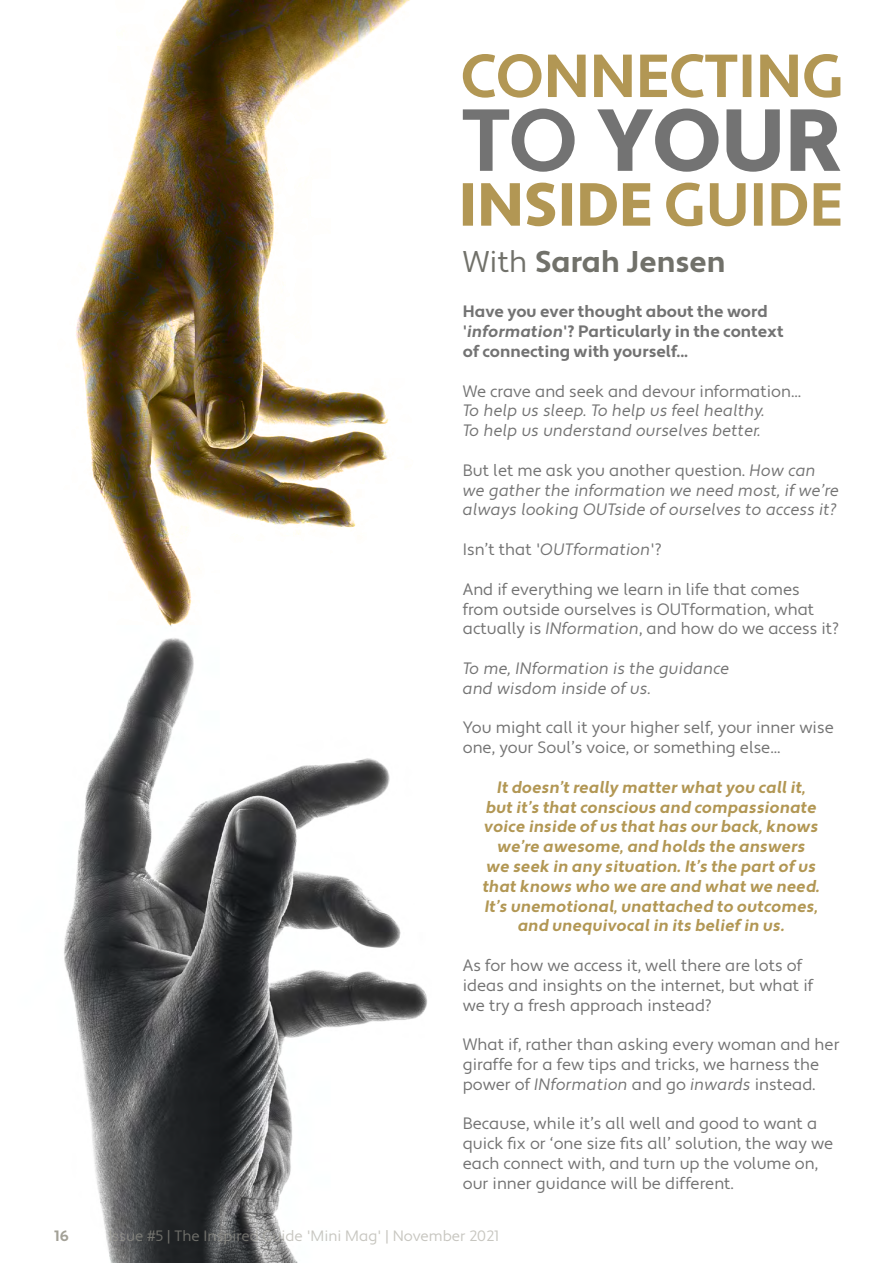
<style>
.page{position:relative;width:893px;height:1263px;background:#fff}
.page>*{position:absolute;margin:0;border:0;box-sizing:border-box;transform-origin:0 0}
.t1{font:700 30px "Apertura";color:#71716a}
.t2{font:16.5px/19.8px "Apertura";color:#737373}
.t3{font:16.5px/19.8px "Apertura Bold Obliq";color:#b29754;text-align:center}
.t4{font:16.5px/19.8px "Apertura Obliq";color:#737373}
.t5{font:700 16.5px/19.8px "Apertura";color:#737373}
.t6{font:15px "Apertura";color:#a3a197}
.t7{font:700 15px "Apertura";color:#a3a197}
.s1{font-weight:400}
.s2{font-family:"Apertura Bold Obliq";font-weight:400}
.s3{font-family:"Apertura Obliq"}
</style>
<div class="page">
<img style="left:64px;top:624px;width:363px;height:639px">
<svg style="left:463px;top:183px;width:377px;height:43px"></svg>
<svg style="left:463px;top:109px;width:377px;height:63px"></svg>
<svg style="left:463px;top:54px;width:377px;height:44px"></svg>
<img style="left:76px;top:0;width:334px;height:624px">
<h1 class="t1" style="left:463px;top:244px;width:264px"><span class="s1">With</span> Sarah Jensen</h1>
<p class="t5" style="left:463px;top:302px;width:322px">Have you ever thought about the word '<span class="s2">information</span>'? Particularly in the context of connecting with yourself...</p>
<p class="t2" style="left:463px;top:382px;width:340px">We crave and seek and devour information...</p>
<p class="t4" style="left:463px;top:401px;width:304px">To help us sleep. To help us feel healthy.<br>To help us understand ourselves better.</p>
<p class="t2" style="left:463px;top:461px;width:354px">But let me ask you another question. <span class="s3">How can</span></p>
<p class="t4" style="left:463px;top:481px;width:378px">we gather the information we need most, if we’re always looking OUTside of ourselves to access it?</p>
<p class="t2" style="left:463px;top:540px;width:200px">Isn’t that '<span class="s3">OUTformation</span>'?</p>
<p class="t2" style="left:463px;top:580px;width:378px">And if everything we learn in life that comes from outside ourselves is OUTformation, what actually is <span class="s3">INformation</span>, and how do we access it?</p>
<p class="t4" style="left:463px;top:659px;width:268px">To me, INformation is the guidance and wisdom inside of us.</p>
<p class="t2" style="left:463px;top:718px;width:372px">You might call it your higher self, your inner wise one, your Soul’s voice, or something else...</p>
<p class="t3" style="left:483px;top:778px;width:339px">It doesn’t really matter what you call it, but it’s that conscious and compassionate voice inside of us that has our back, knows we’re awesome, and holds the answers<br>we seek in any situation. It’s the part of us that knows who we are and what we need.<br>It’s unemotional, unattached to outcomes, and unequivocal in its belief in us.</p>
<p class="t2" style="left:463px;top:956px;width:352px">As for how we access it, well there are lots of ideas and insights on the internet, but what if we try a fresh approach instead?</p>
<p class="t2" style="left:463px;top:1035px;width:378px">What if, rather than asking every woman and her giraffe for a few tips and tricks, we harness the power of <span class="s3">INformation</span> and go <span class="s3">inwards</span> instead.</p>
<p class="t2" style="left:463px;top:1114px;width:372px">Because, while it’s all well and good to want a quick fix or ‘one size fits all’ solution, the way we each connect with, and turn up the volume on, our inner guidance will be different.</p>
<p class="t7" style="left:54px;top:1227px;width:16px">16</p>
<p class="t6" style="left:108px;top:1227px;width:392px">Issue #5 | The Inspired Guide 'Mini Mag' | November 2021</p>
</div>
